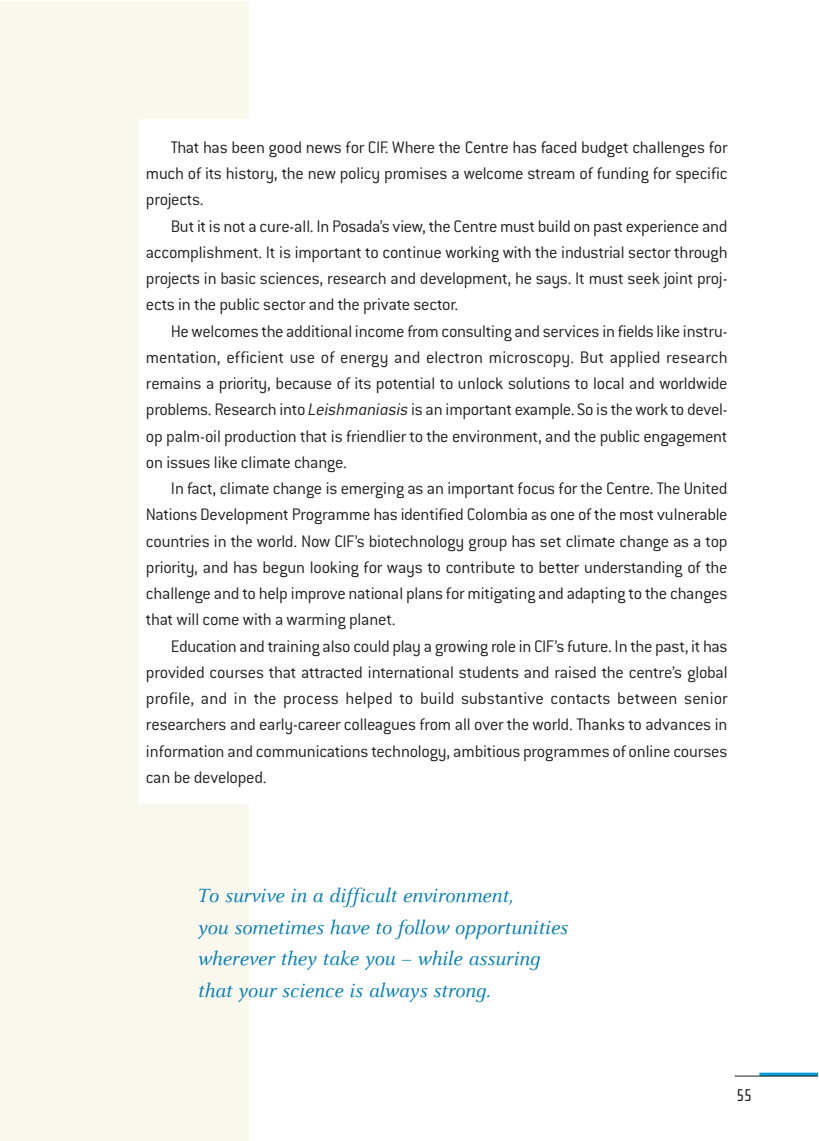
<style>
.page{position:relative;width:819px;height:1141px;background:#fff}
.page>*{position:absolute;margin:0;border:0;box-sizing:border-box;transform-origin:0 0}
.t1{font:italic 21px/31.5px "Celeste";color:#007eb4}
.t2{font:300 18.38px/26.2px "Conduit ITC";letter-spacing:-.015em;color:#231f20;text-align:justify}
.t3{font:17.5px "Cholla Sans";color:#231f20}
.s1{font-style:italic}
</style>
<div class="page">
<div style="left:0;top:2px;width:248px;height:1139px;background:#faf7ed"></div>
<div style="left:139px;top:119px;width:595px;height:685px;background:#fff"></div>
<hr style="left:759px;top:1073px;width:58px;height:3px;background:#009ddc">
<hr style="left:734px;top:1076px;width:83px;height:1px;background:#231f20">
<p class="t2" style="left:146px;top:134px;width:583px;text-indent:25px">That has been good news for CIF. Where the Centre has faced budget challenges for much of its history, the new policy promises a welcome stream of funding for specific projects.</p>
<p class="t2" style="left:146px;top:213px;width:583px;text-indent:25px">But it is not a cure-all. In Posada’s view, the Centre must build on past experience and accomplishment. It is important to continue working with the industrial sector through projects in basic sciences, research and development, he says. It must seek joint proj&shy;ects in the public sector and the private sector.</p>
<p class="t2" style="left:146px;top:318px;width:583px;text-indent:25px">He welcomes the additional income from consulting and services in fields like instru&shy;mentation, efficient use of energy and electron microscopy. But applied research remains a priority, because of its potential to unlock solutions to local and worldwide problems. Research into <span class="s1">Leishmaniasis</span> is an important example. So is thework to devel&shy;op palm-oil production that is friendlier to the environment, and the public engagement on issues like climate change.</p>
<p class="t2" style="left:146px;top:475px;width:583px;text-indent:25px">In fact, climate change is emerging as an important focus for the Centre. The United Nations Development Programme has identified Colombia as one of the most vulnerable countries in the world. Now CIF’s biotechnology group has set climate change as a top priority, and has begun looking for ways to contribute to better understanding of the challenge and to help improve national plans for mitigating and adapting to the changes that will come with a warming planet.</p>
<p class="t2" style="left:146px;top:633px;width:583px;text-indent:25px">Education and training also could play a growing role in CIF’s future. In the past, it has provided courses that attracted international students and raised the centre’s global profile, and in the process helped to build substantive contacts between senior researchers and early-career colleagues from all over the world. Thanks to advances in information and communications technology, ambitious programmes of online courses can be developed.</p>
<p class="t1" style="left:198px;top:880px;width:371px">To survive in a difficult environment,<br>you sometimes have to follow opportunities wherever they take you – while assuring that your science is always strong.</p>
<p class="t3" style="left:736px;top:1086px;width:17px">55</p>
</div>
